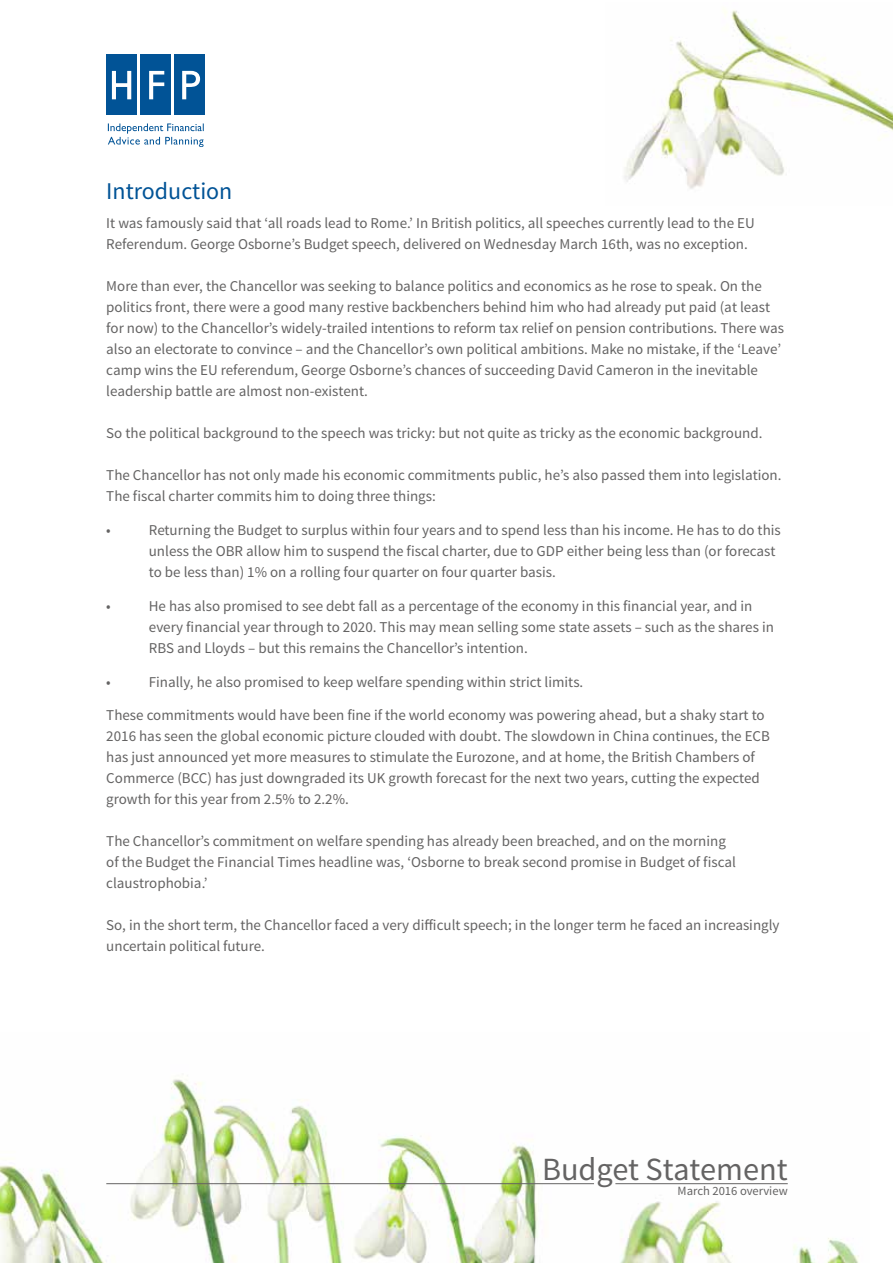
<style>
.page{position:relative;width:893px;height:1263px;background:#fff}
.page>*{position:absolute;margin:0;border:0;box-sizing:border-box;transform-origin:0 0}
.t1{font:32.4px "Source Sans Pro";color:#646363}
.t2{font:24px "Source Sans Pro";color:#015396}
.t3{font:15px/21px "Source Sans Pro";color:#646363}
.t4{font:12.6px "Source Sans Pro";color:#646363}
</style>
<div class="page">
<img style="left:0;top:1079px;width:859px;height:184px">
<hr style="left:615px;top:1183px;width:173px;height:1px;background:#646363">
<hr style="left:106px;top:1183px;width:488px;height:1px;background:#646363">
<img style="left:624px;top:10px;width:269px;height:179px">
<svg style="left:108px;top:123px;width:96px;height:24px"></svg>
<div style="left:106px;top:54px;width:31px;height:61px;background:#015396"></div>
<div style="left:140px;top:54px;width:31px;height:61px;background:#015396"></div>
<div style="left:175px;top:54px;width:30px;height:61px;background:#015396"></div>
<svg style="left:182px;top:71px;width:18px;height:28px"></svg>
<svg style="left:112px;top:71px;width:19px;height:28px"></svg>
<svg style="left:149px;top:71px;width:15px;height:28px"></svg>
<h2 class="t2" style="left:106px;top:176px;width:128px">Introduction</h2>
<p class="t3" style="left:106px;top:213px;width:650px">It was famously said that ‘all roads lead to Rome.’ In British politics, all speeches currently lead to the EU<br>Referendum. George Osborne’s Budget speech, delivered on Wednesday March 16th, was no exception.</p>
<p class="t3" style="left:106px;top:276px;width:679px">More than ever, the Chancellor was seeking to balance politics and economics as he rose to speak. On the politics front, there were a good many restive backbenchers behind him who had already put paid (at least for now) to the Chancellor’s widely-trailed intentions to reform tax relief on pension contributions. There was also an electorate to convince – and the Chancellor’s own political ambitions. Make no mistake, if the ‘Leave’ camp wins the EU referendum, George Osborne’s chances of succeeding David Cameron in the inevitable leadership battle are almost non-existent.</p>
<p class="t3" style="left:106px;top:423px;width:658px">So the political background to the speech was tricky: but not quite as tricky as the economic background.</p>
<p class="t3" style="left:106px;top:465px;width:677px">The Chancellor has not only made his economic commitments public, he’s also passed them into legislation.<br>The fiscal charter commits him to doing three things:</p>
<p class="t3" style="left:106px;top:520px;width:6px">•</p>
<p class="t3" style="left:149px;top:520px;width:633px">Returning the Budget to surplus within four years and to spend less than his income. He has to do this unless the OBR allow him to suspend the fiscal charter, due to GDP either being less than (or forecast to be less than) 1% on a rolling four quarter on four quarter basis.</p>
<p class="t3" style="left:106px;top:595px;width:6px">•</p>
<p class="t3" style="left:149px;top:595px;width:627px">He has also promised to see debt fall as a percentage of the economy in this financial year, and in every financial year through to 2020. This may mean selling some state assets – such as the shares in<br>RBS and Lloyds – but this remains the Chancellor’s intention.</p>
<p class="t3" style="left:106px;top:671px;width:6px">•</p>
<p class="t3" style="left:149px;top:671px;width:436px">Finally, he also promised to keep welfare spending within strict limits.</p>
<p class="t3" style="left:106px;top:705px;width:665px">These commitments would have been fine if the world economy was powering ahead, but a shaky start to 2016 has seen the global economic picture clouded with doubt. The slowdown in China continues, the ECB has just announced yet more measures to stimulate the Eurozone, and at home, the British Chambers of Commerce (BCC) has just downgraded its UK growth forecast for the next two years, cutting the expected growth for this year from 2.5% to 2.2%.</p>
<p class="t3" style="left:106px;top:831px;width:631px">The Chancellor’s commitment on welfare spending has already been breached, and on the morning of the Budget the Financial Times headline was, ‘Osborne to break second promise in Budget of fiscal claustrophobia.’</p>
<p class="t3" style="left:106px;top:915px;width:675px">So, in the short term, the Chancellor faced a very difficult speech; in the longer term he faced an increasingly uncertain political future.</p>
<h1 class="t1" style="left:542px;top:1149px;width:247px">Budget Statement</h1>
<p class="t4" style="left:677px;top:1183px;width:112px">March 2016 overview</p>
</div>
